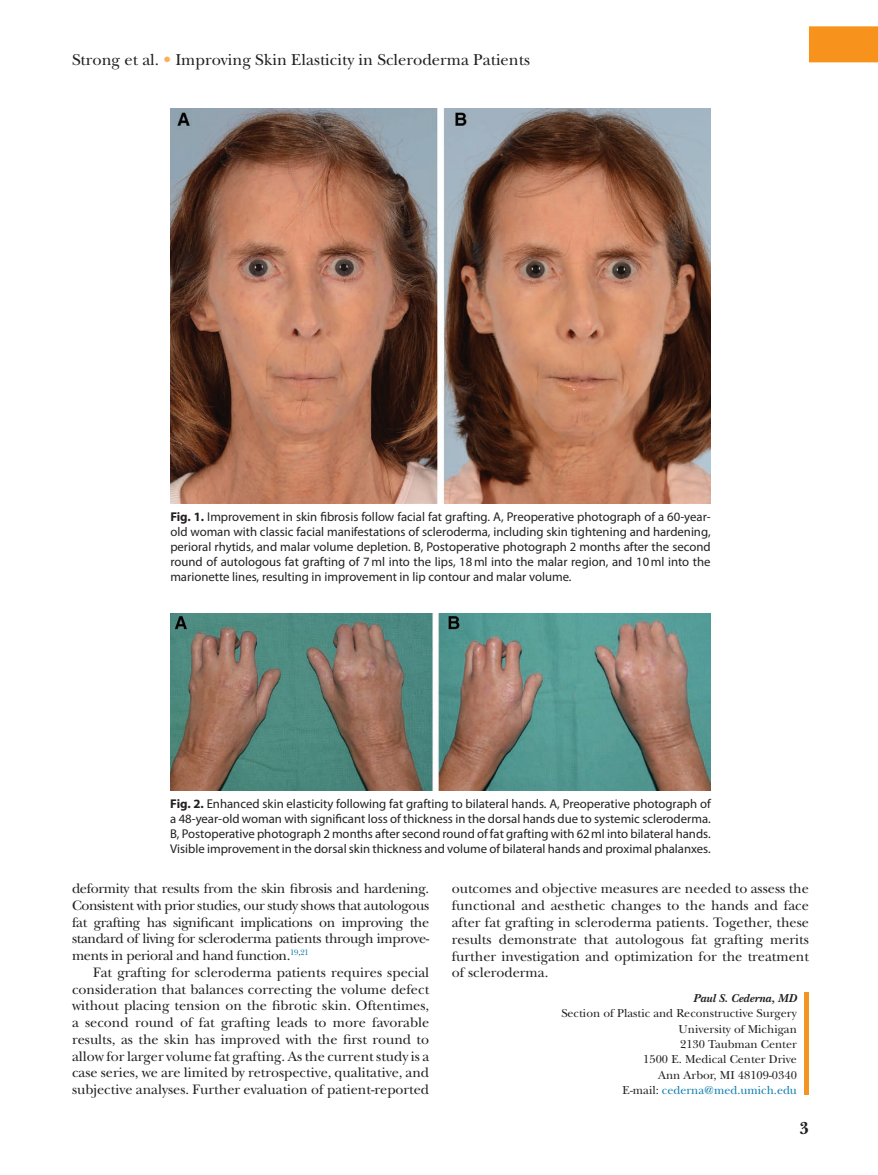
<style>
.page{position:relative;width:878px;height:1175px;background:#fff}
.page>*{position:absolute;margin:0;border:0;box-sizing:border-box;transform-origin:0 0}
.t1{font:700 18px "New Baskerville Std";color:#231f20}
.t2{font:16.5px "New Baskerville Std";color:#231f20}
.t3{font:14.25px/16.8px "New Baskerville Std";color:#231f20;text-align:justify}
.t4{font:12.75px/15px "Myriad Pro";color:#231f20;text-align:justify}
.t5{font:12px/15.3px "New Baskerville Std";color:#231f20;text-align:right}
.t6{font:italic 700 12px "New Baskerville Std";color:#231f20}
.s1{color:#fab05f}
.s2{font-weight:700}
.s3{color:#0f7eac}
</style>
<div class="page">
<div style="left:808px;top:26px;width:70px;height:36px;background:#f7931d"></div>
<hr style="left:804px;top:992px;width:4px;height:15px;background:#f49423">
<hr style="left:804px;top:1001px;width:4px;height:17px;background:#f49423">
<hr style="left:804px;top:1016px;width:4px;height:17px;background:#f49423">
<hr style="left:804px;top:1032px;width:4px;height:16px;background:#f49423">
<hr style="left:804px;top:1047px;width:4px;height:17px;background:#f49423">
<hr style="left:804px;top:1062px;width:4px;height:17px;background:#f49423">
<hr style="left:804px;top:1078px;width:4px;height:16px;background:#f49423">
<img style="left:170px;top:108px;width:540px;height:395px">
<img style="left:170px;top:614px;width:540px;height:177px">
<p class="t2" style="left:72px;top:50px;width:459px">Strong et al. <span class="s1">•</span> Improving Skin Elasticity in Scleroderma Patients</p>
<p class="t4" style="left:170px;top:509px;width:542px"><span class="s2">Fig. 1.</span> Improvement in skin fibrosis follow facial fat grafting. A, Preoperative photograph of a 60-year&shy;old woman with classic facial manifestations of scleroderma, including skin tightening and hardening, perioral rhytids, and malar volume depletion. B, Postoperative photograph 2 months after the second round of autologous fat grafting of 7ml into the lips, 18ml into the malar region, and 10ml into the marionette lines, resulting in improvement in lip contour and malar volume.</p>
<p class="t4" style="left:170px;top:796px;width:542px"><span class="s2">Fig. 2.</span> Enhanced skin elasticity following fat grafting to bilateral hands. A, Preoperative photograph of a 48-year-old woman with significant loss of thickness in the dorsal hands due to systemic scleroderma.<br>B, Postoperative photograph 2 months after second round of fat grafting with 62ml into bilateral hands.<br>Visible improvement in the dorsal skin thickness and volume of bilateral hands and proximal phalanxes.</p>
<p class="t3" style="left:72px;top:880px;width:359px">deformity that results from the skin fibrosis and hardening.<br>Consistent with prior studies, our study shows that autologous fat grafting has significant implications on improving the standard of living for scleroderma patients through improve&shy;ments in perioral and hand function.<sup>19</sup><sup>,</sup><sup>21</sup></p>
<p class="t3" style="left:72px;top:964px;width:359px;text-indent:21px">Fat grafting for scleroderma patients requires special consideration that balances correcting the volume defect without placing tension on the fibrotic skin. Oftentimes, a second round of fat grafting leads to more favorable results, as the skin has improved with the first round to allow for larger volume fat grafting. As the current study is a case series, we are limited by retrospective, qualitative, and subjective analyses. Further evaluation of patient-reported</p>
<p class="t3" style="left:452px;top:880px;width:359px">outcomes and objective measures are needed to assess the functional and aesthetic changes to the hands and face after fat grafting in scleroderma patients. Together, these results demonstrate that autologous fat grafting merits further investigation and optimization for the treatment of scleroderma.</p>
<p class="t6" style="left:693px;top:991px;width:105px">Paul S. Cederna, MD</p>
<p class="t5" style="left:561px;top:1005px;width:237px">Section of Plastic and Reconstructive Surgery<br>University of Michigan<br>2130 Taubman Center<br>1500 E. Medical Center Drive<br>Ann Arbor, MI 48109-0340<br>E-mail: <span class="s3">cederna@med.umich.edu</span></p>
<p class="t1" style="left:799px;top:1118px;width:11px">3</p>
</div>
